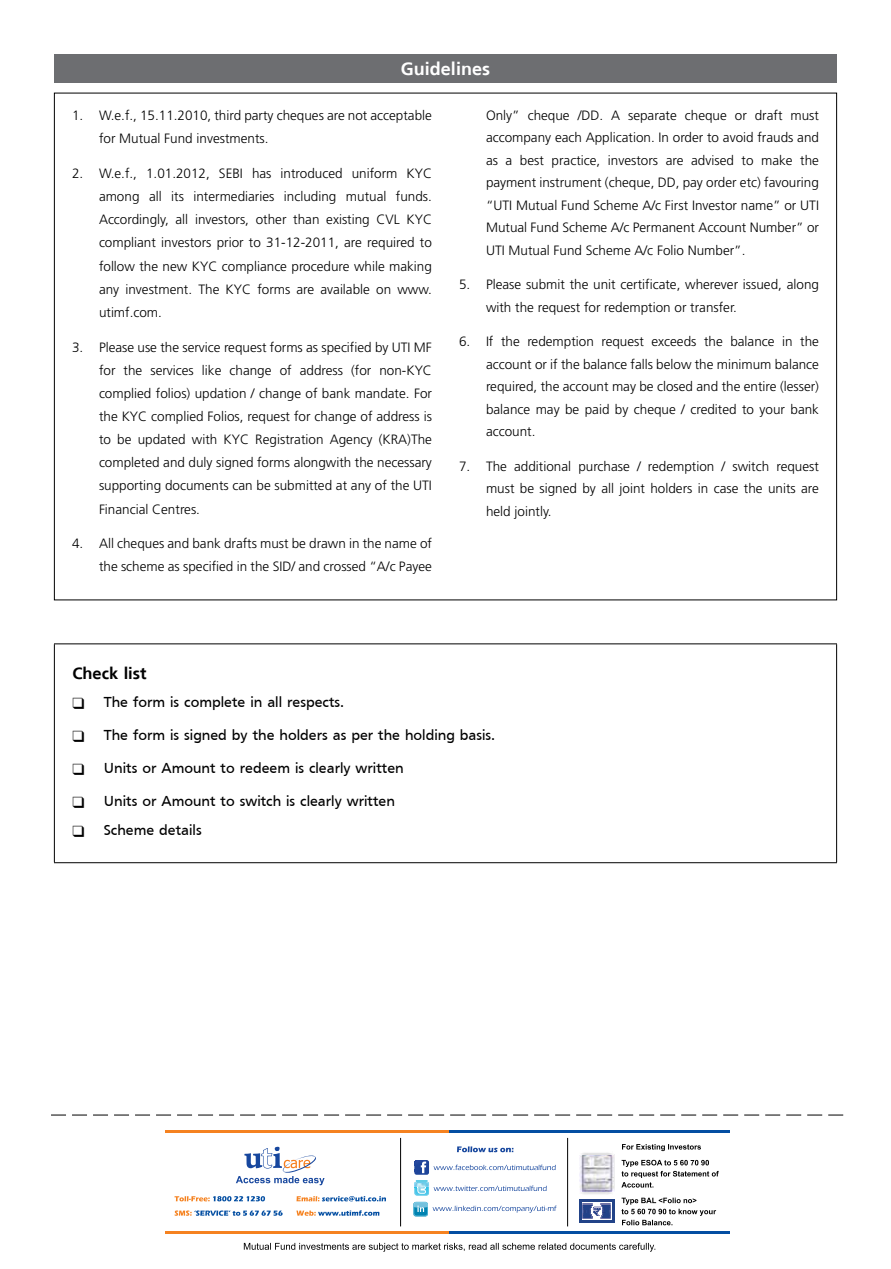
<style>
.page{position:relative;width:891px;height:1269px;background:#fff}
.page>*{position:absolute;margin:0;border:0;box-sizing:border-box;transform-origin:0 0}
.t1{font:700 18px "Frutiger 65";color:#fff}
.t2{font:700 16.5px "Frutiger 65";color:#000}
.t3{font:15px "Frutiger";color:#000}
.t4{font:300 13.5px/23.1px "Frutiger 45";color:#000;text-align:justify}
</style>
<div class="page">
<svg style="left:244px;top:1243px;width:411px;height:9px"></svg>
<hr style="left:165px;top:1232px;width:284px;height:2px;background:#f58220">
<hr style="left:449px;top:1232px;width:281px;height:2px;background:#034ea2">
<hr style="left:165px;top:1130px;width:284px;height:3px;background:#f58220">
<hr style="left:449px;top:1130px;width:281px;height:3px;background:#034ea2">
<svg style="left:236px;top:1147px;width:89px;height:38px"></svg>
<svg style="left:175px;top:1196px;width:108px;height:20px"></svg>
<svg style="left:296px;top:1196px;width:90px;height:20px"></svg>
<svg style="left:434px;top:1165px;width:122px;height:5px"></svg>
<svg style="left:413px;top:1202px;width:15px;height:15px"></svg>
<svg style="left:413px;top:1202px;width:144px;height:14px"></svg>
<img style="left:415px;top:1195px;width:13px;height:1px">
<svg style="left:414px;top:1181px;width:133px;height:14px"></svg>
<svg style="left:414px;top:1160px;width:15px;height:15px"></svg>
<svg style="left:415px;top:1161px;width:11px;height:12px"></svg>
<hr style="left:400px;top:1138px;width:1px;height:88px;background:#000">
<hr style="left:567px;top:1138px;width:1px;height:88px;background:#000">
<img style="left:579px;top:1153px;width:35px;height:41px">
<img style="left:579px;top:1220px;width:35px;height:2px">
<svg style="left:579px;top:1202px;width:35px;height:18px"></svg>
<img style="left:579px;top:1200px;width:35px;height:2px">
<svg style="left:621px;top:1160px;width:98px;height:28px"></svg>
<svg style="left:622px;top:1198px;width:94px;height:27px"></svg>
<svg style="left:622px;top:1144px;width:79px;height:7px"></svg>
<svg style="left:457px;top:1146px;width:56px;height:6px"></svg>
<hr style="left:54px;top:644px;width:783px;height:1px;background:#000">
<hr style="left:54px;top:644px;width:1px;height:218px;background:#000">
<hr style="left:836px;top:644px;width:1px;height:218px;background:#000">
<hr style="left:54px;top:862px;width:783px;height:1px;background:#000">
<div style="left:54px;top:54px;width:783px;height:28px;background:#6d6e71"></div>
<svg style="left:51px;top:1115px;width:792px;height:1px"></svg>
<h1 class="t1" style="left:401px;top:58px;width:91px">guidelines</h1>
<p class="t4" style="left:486px;top:104px;width:335px;line-height:22.5px">Only” cheque /DD. A separate cheque or draft must accompany each Application. In order to avoid frauds and as a best practice, investors are advised to make the payment instrument (cheque, DD, pay order etc) favouring “UTI Mutual Fund Scheme A/c First Investor name” or UTI Mutual Fund Scheme A/c Permanent Account Number” or UTI Mutual Fund Scheme A/c Folio Number”.</p>
<p class="t4" style="left:486px;top:274px;width:335px;line-height:22.5px;text-indent:-27px">5. Please submit the unit certificate, wherever issued, along with the request for redemption or transfer.</p>
<p class="t4" style="left:486px;top:331px;width:335px;line-height:22.5px;text-indent:-27px">6. If the redemption request exceeds the balance in the account or if the balance falls below the minimum balance required, the account may be closed and the entire (lesser) balance may be paid by cheque / credited to your bank account.</p>
<p class="t4" style="left:486px;top:455px;width:334px;line-height:22.5px;text-indent:-27px">7. The additional purchase / redemption / switch request must be signed by all joint holders in case the units are held jointly.</p>
<p class="t4" style="left:99px;top:104px;width:334px;text-indent:-27px">1. W.e.f., 15.11.2010, third party cheques are not acceptable for Mutual Fund investments.</p>
<p class="t4" style="left:99px;top:162px;width:335px;text-indent:-27px">2. W.e.f., 1.01.2012, SEBI has introduced uniform KYC among all its intermediaries including mutual funds.<br>Accordingly, all investors, other than existing CVL KYC compliant investors prior to 31-12-2011, are required to follow the new KYC compliance procedure while making any investment. The KYC forms are available on www. utimf.com.</p>
<p class="t4" style="left:99px;top:336px;width:335px;text-indent:-27px">3. Please use the service request forms as specified by UTI MF for the services like change of address (for non-KYC complied folios) updation / change of bank mandate. For the KYC complied Folios, request for change of address is to be updated with KYC Registration Agency (KRA)The completed and duly signed forms alongwith the necessary supporting documents can be submitted at any of the UTI Financial Centres.</p>
<p class="t4" style="left:72px;top:532px;width:362px;line-height:22.5px;text-align:right">4. All cheques and bank drafts must be drawn in the name of the scheme as specified in the SID/ and crossed “A/c Payee</p>
<p class="t2" style="left:72px;top:663px;width:76px">Check list</p>
<p class="t3" style="left:72px;top:694px;width:273px">❑ The form is complete in all respects.</p>
<p class="t3" style="left:72px;top:727px;width:424px">❑ The form is signed by the holders as per the holding basis.</p>
<p class="t3" style="left:72px;top:760px;width:333px">❑ Units or Amount to redeem is clearly written</p>
<p class="t3" style="left:72px;top:793px;width:324px">❑ Units or Amount to switch is clearly written</p>
<p class="t3" style="left:72px;top:821px;width:131px">❑ Scheme details</p>
</div>
